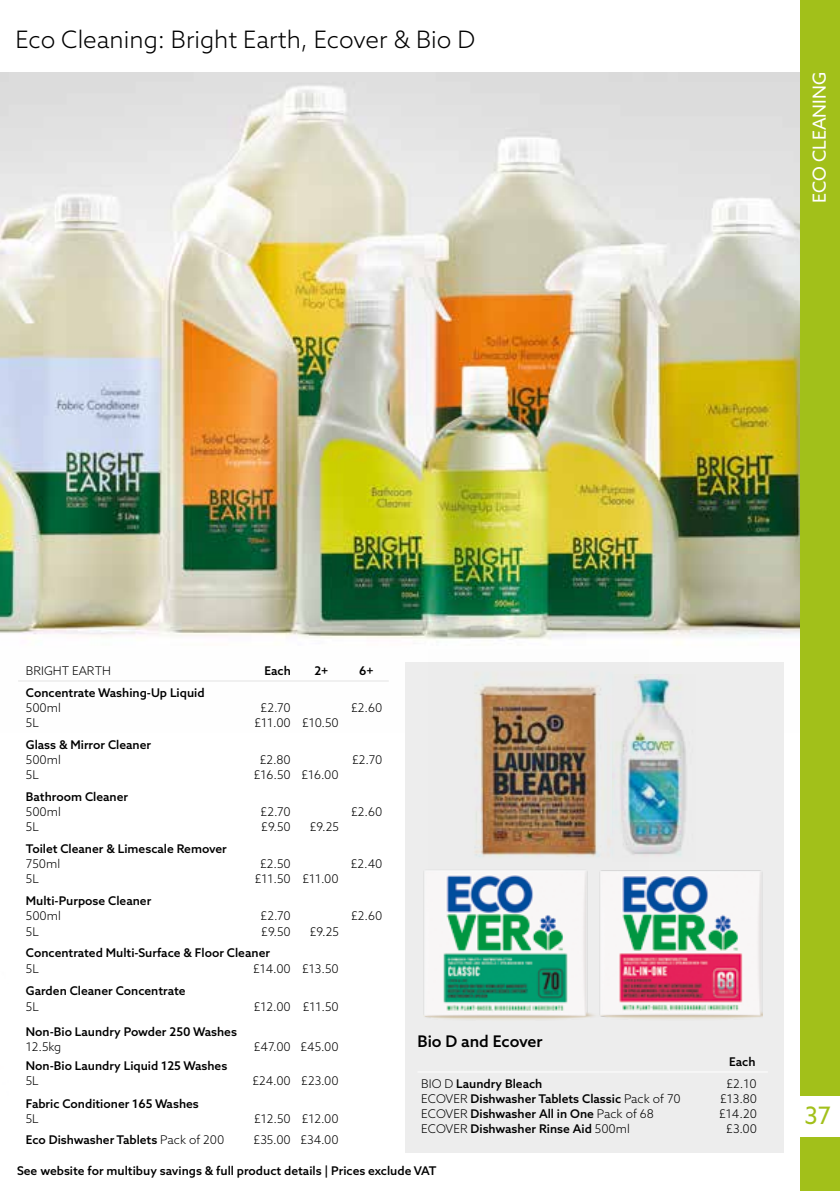
<style>
.page{position:relative;width:840px;height:1191px;background:#fff}
.page>*{position:absolute;margin:0;border:0;box-sizing:border-box;transform-origin:0 0}
.t1{font:300 24px "Azo Sans";color:#000}
.t2{font:24px "Azo Sans";color:#a2c01a}
.t3{font:18px "Azo Sans";color:#fff}
.t4{font:500 16px "Azo Sans";color:#000}
.t5{font:500 12px/15.2px "Azo Sans";color:#000}
.t6{font:300 12px/15.2px "Azo Sans";color:#000}
.s1{font-weight:300}
</style>
<div class="page">
<img style="left:0;top:72px;width:799px;height:661px">
<div style="left:799px;top:0;width:40px;height:1095px;background:#a2c01a"></div>
<div style="left:799px;top:1137px;width:40px;height:54px;background:#a2c01a"></div>
<div style="left:404px;top:662px;width:378px;height:490px;background:#ededed"></div>
<hr style="left:18px;top:680px;width:370px;height:1px;background:#e3e3e3">
<hr style="left:417px;top:1071px;width:350px;height:1px;background:#fff">
<img style="left:424px;top:871px;width:164px;height:149px">
<img style="left:588px;top:870px;width:174px;height:149px">
<img style="left:428px;top:649px;width:220px;height:208px">
<img style="left:612px;top:675px;width:74px;height:182px">
<h1 class="t1" style="left:16px;top:24px;width:460px">Eco Cleaning: Bright Earth, Ecover &amp; Bio D</h1>
<h2 class="t3" style="left:807px;top:203px;width:133px;rotate:-90deg">ECO CLEANING</h2>
<p class="t5" style="left:264px;top:662px;width:28px">Each</p>
<p class="t6" style="left:26px;top:662px;width:87px">BRIGHT EARTH</p>
<p class="t5" style="left:314px;top:662px;width:15px">2+</p>
<p class="t5" style="left:359px;top:662px;width:16px">6+</p>
<p class="t5" style="left:26px;top:684px;width:180px">Concentrate Washing-Up Liquid</p>
<p class="t6" style="left:26px;top:700px;width:36px">500ml<br>5L</p>
<p class="t6" style="left:254px;top:700px;width:38px;text-align:center">£2.70 £11.00</p>
<p class="t5" style="left:26px;top:736px;width:127px">Glass &amp; Mirror Cleaner</p>
<p class="t6" style="left:26px;top:752px;width:36px">500ml<br>5L</p>
<p class="t6" style="left:254px;top:752px;width:39px;text-align:center">£2.80 £16.50</p>
<p class="t5" style="left:26px;top:789px;width:104px">Bathroom Cleaner</p>
<p class="t6" style="left:26px;top:804px;width:36px">500ml<br>5L</p>
<p class="t6" style="left:260px;top:804px;width:32px">£2.70 £9.50</p>
<p class="t5" style="left:26px;top:841px;width:202px">Toilet Cleaner &amp; Limescale Remover</p>
<p class="t6" style="left:26px;top:856px;width:36px">750ml<br>5L</p>
<p class="t6" style="left:255px;top:856px;width:38px;text-align:center">£2.50 £11.50</p>
<p class="t5" style="left:26px;top:893px;width:127px">Multi-Purpose Cleaner</p>
<p class="t6" style="left:26px;top:908px;width:36px">500ml<br>5L</p>
<p class="t6" style="left:260px;top:908px;width:32px">£2.70 £9.50</p>
<p class="t6" style="left:302px;top:715px;width:38px">£10.50</p>
<p class="t6" style="left:301px;top:767px;width:39px">£16.00</p>
<p class="t6" style="left:309px;top:819px;width:31px">£9.25</p>
<p class="t6" style="left:302px;top:871px;width:38px">£11.00</p>
<p class="t6" style="left:309px;top:923px;width:31px">£9.25</p>
<p class="t6" style="left:302px;top:960px;width:38px">£13.50</p>
<p class="t6" style="left:302px;top:998px;width:38px">£11.50</p>
<p class="t5" style="left:26px;top:945px;width:245px">Concentrated Multi-Surface &amp; Floor Cleaner</p>
<p class="t6" style="left:26px;top:960px;width:15px">5L</p>
<p class="t6" style="left:253px;top:960px;width:39px">£14.00</p>
<p class="t5" style="left:26px;top:983px;width:161px">Garden Cleaner Concentrate</p>
<p class="t6" style="left:26px;top:998px;width:15px">5L</p>
<p class="t6" style="left:254px;top:998px;width:38px">£12.00</p>
<p class="t5" style="left:26px;top:1023px;width:212px">Non-Bio Laundry Powder 250 Washes</p>
<p class="t6" style="left:26px;top:1038px;width:37px">12.5kg</p>
<p class="t6" style="left:254px;top:1038px;width:86px">£47.00 £45.00</p>
<p class="t5" style="left:26px;top:1058px;width:203px">Non-Bio Laundry Liquid 125 Washes</p>
<p class="t6" style="left:26px;top:1073px;width:15px">5L</p>
<p class="t6" style="left:252px;top:1073px;width:40px">£24.00</p>
<p class="t5" style="left:26px;top:1095px;width:174px">Fabric Conditioner 165 Washes</p>
<p class="t5" style="left:26px;top:1132px;width:200px">Eco Dishwasher Tablets <span class="s1">Pack of 200</span></p>
<p class="t6" style="left:301px;top:1073px;width:39px">£23.00</p>
<p class="t6" style="left:301px;top:1110px;width:38px">£12.00</p>
<p class="t6" style="left:26px;top:1110px;width:15px">5L</p>
<p class="t6" style="left:253px;top:1107px;width:87px;line-height:21.4px">£12.50<br>£35.00 £34.00</p>
<p class="t6" style="left:351px;top:699px;width:33px">£2.60</p>
<p class="t6" style="left:352px;top:752px;width:32px">£2.70</p>
<p class="t6" style="left:351px;top:804px;width:33px">£2.60</p>
<p class="t6" style="left:350px;top:856px;width:33px">£2.40</p>
<p class="t6" style="left:351px;top:908px;width:33px">£2.60</p>
<h3 class="t4" style="left:417px;top:1031px;width:127px">Bio D and Ecover</h3>
<p class="t5" style="left:728px;top:1053px;width:28px">Each</p>
<p class="t5" style="left:421px;top:1075px;width:261px"><span class="s1">BIO D</span> Laundry Bleach<br><span class="s1">ECOVER</span> Dishwasher Tablets Classic <span class="s1">Pack of 70<br>ECOVER</span> Dishwasher All in One <span class="s1">Pack of 68<br>ECOVER</span> Dishwasher Rinse Aid <span class="s1">500ml</span></p>
<p class="t6" style="left:718px;top:1075px;width:40px;text-align:center">£2.10 £13.80 £14.20 £3.00</p>
<p class="t5" style="left:17px;top:1162px;width:421px">See website for multibuy savings &amp; full product details | Prices exclude VAT</p>
<h1 class="t2" style="left:804px;top:1099px;width:28px">37</h1>
</div>
